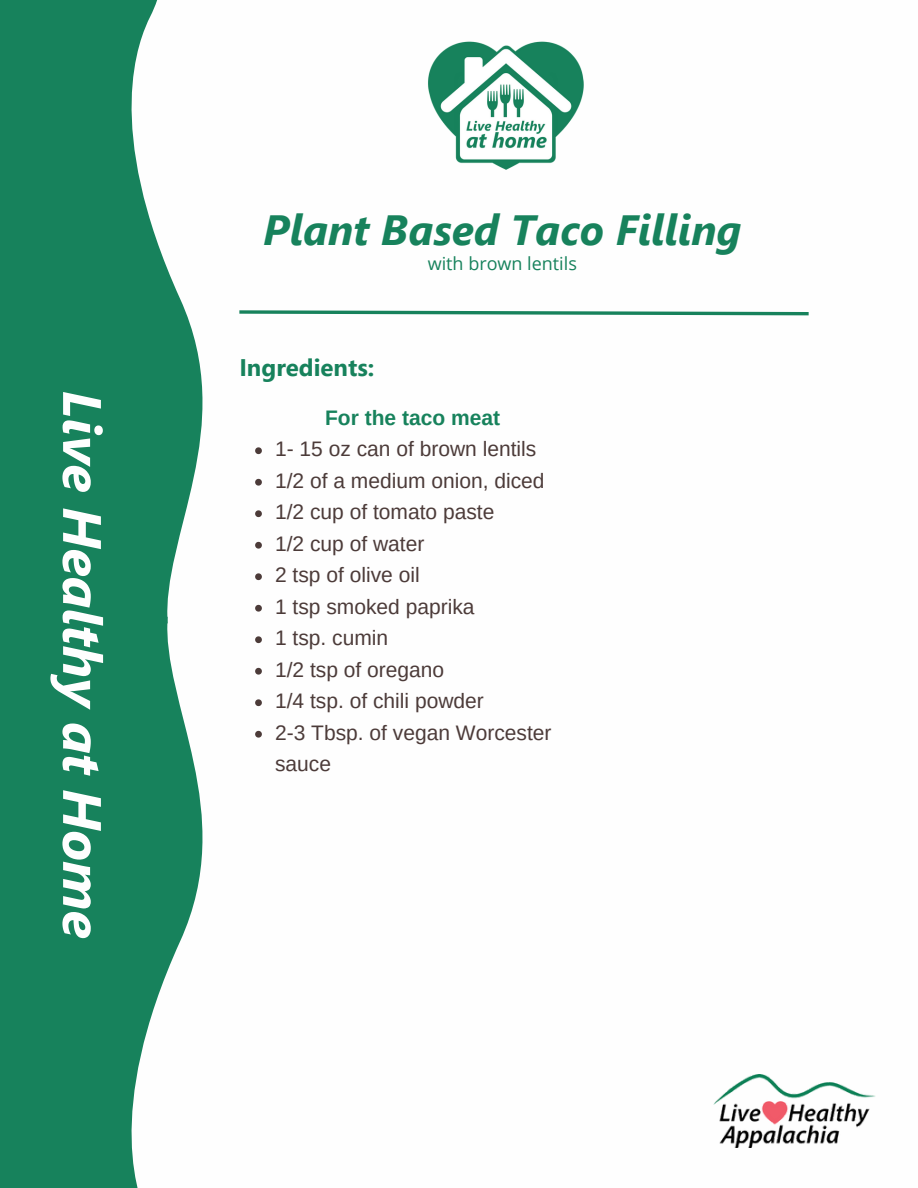
<style>
.page{position:relative;width:918px;height:1188px;background:#fff}
.page>*{position:absolute;margin:0;border:0;box-sizing:border-box;transform-origin:0 0}
.t1{font:italic 700 54px "Segoe UI";color:#fefefe}
.t2{font:italic 700 42.3px "Segoe UI";color:#17825c}
.t3{font:700 24px "Segoe UI";color:#17825c}
.t4{font:21px/31.5px "Arimo";color:#4c3b39}
.t5{font:700 21px "Arimo";color:#17825c}
.t6{font:18px "Open Sans";color:#17825c}
</style>
<div class="page">
<img style="left:428px;top:41px;width:156px;height:129px">
<svg style="left:239px;top:310px;width:570px;height:6px"></svg>
<svg style="left:0;top:0;width:203px;height:617px;fill:#17825c"></svg>
<svg style="left:0;top:617px;width:203px;height:571px;background:#399474"></svg>
<img style="left:713px;top:1074px;width:162px;height:74px">
<svg style="left:255px;top:447px;width:7px;height:7px"></svg>
<svg style="left:255px;top:479px;width:7px;height:7px"></svg>
<svg style="left:255px;top:510px;width:7px;height:7px"></svg>
<svg style="left:255px;top:542px;width:7px;height:7px"></svg>
<svg style="left:255px;top:573px;width:7px;height:7px"></svg>
<svg style="left:255px;top:605px;width:7px;height:7px"></svg>
<svg style="left:255px;top:636px;width:7px;height:7px"></svg>
<svg style="left:255px;top:668px;width:7px;height:7px"></svg>
<svg style="left:255px;top:699px;width:7px;height:7px"></svg>
<svg style="left:255px;top:731px;width:7px;height:7px"></svg>
<h1 class="t1" style="left:121px;top:391px;width:549px;rotate:90deg">Live Healthy at Home</h1>
<h2 class="t2" style="left:263px;top:199px;width:480px">Plant Based Taco Filling</h2>
<p class="t6" style="left:428px;top:250px;width:151px">with brown lentils</p>
<p class="t3" style="left:239px;top:350px;width:137px">Ingredients:</p>
<p class="t5" style="left:325px;top:406px;width:176px">For the taco meat</p>
<p class="t4" style="left:275px;top:433px;width:278px">1- 15 oz can of brown lentils<br>1/2 of a medium onion, diced<br>1/2 cup of tomato paste<br>1/2 cup of water<br>2 tsp of olive oil<br>1 tsp smoked paprika<br>1 tsp. cumin<br>1/2 tsp of oregano<br>1/4 tsp. of chili powder<br>2-3 Tbsp. of vegan Worcester sauce</p>
</div>
